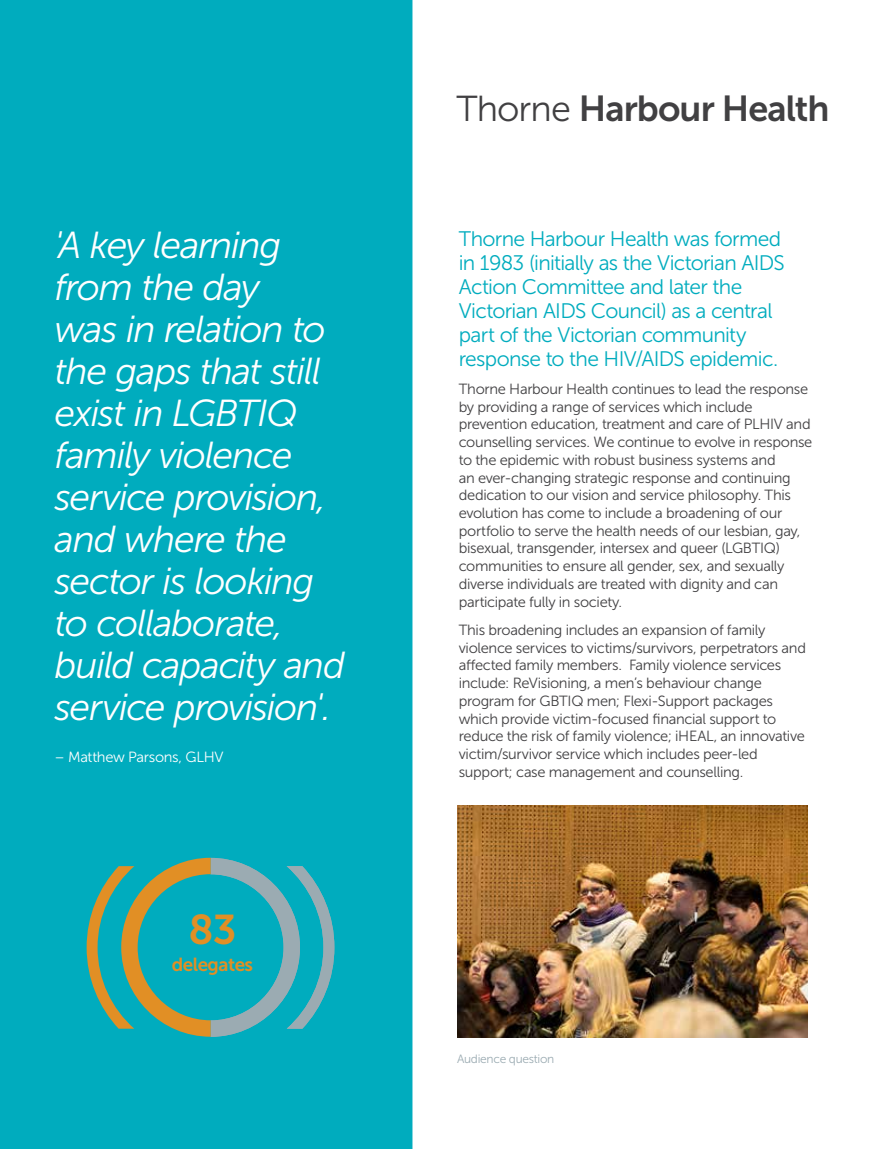
<style>
.page{position:relative;width:893px;height:1149px;background:#fff}
.page>*{position:absolute;margin:0;border:0;box-sizing:border-box;transform-origin:0 0}
.t1{font:41.4px "Museo Sans 700";color:#e18f25}
.t2{font:italic 37.5px/42px "Museo Sans 300";letter-spacing:-.035em;color:#fff}
.t3{font:36px "Museo Sans 700";letter-spacing:-.025em;color:#414042}
.t4{font:21px/24px "Museo Sans 300";letter-spacing:-.03em;color:#00acbe}
.t5{font:18.75px "Museo Sans 700";letter-spacing:-.025em;color:#e18f25}
.t6{font:14.7px/17.7px "Museo Sans 300";letter-spacing:-.02em;color:#414042}
.t7{font:14.7px "Museo Sans 300";letter-spacing:-.02em;color:#fff}
.t8{font:12px "Museo Sans 300";letter-spacing:-.025em;color:#9babb2}
.s1{font-family:"Museo Sans 300"}
</style>
<div class="page">
<div style="left:0;top:0;width:412px;height:1148px;background:#00acbe"></div>
<img style="left:457px;top:805px;width:351px;height:232px">
<svg style="left:87px;top:857px;width:247px;height:179px;background:#35a7a7"></svg>
<h2 class="t2" style="left:55px;top:224px;width:292px">'A key learning from the day<br>was in relation to the gaps that still exist in LGBTIQ family violence service provision, and where the sector is looking to collaborate, build capacity and service provision'.</h2>
<p class="t7" style="left:55px;top:749px;width:170px">– Matthew Parsons, GLHV</p>
<h1 class="t1" style="left:188px;top:906px;width:50px">83</h1>
<p class="t5" style="left:172px;top:953px;width:83px">delegates</p>
<h3 class="t3" style="left:456px;top:89px;width:375px"><span class="s1">Thorne</span> Harbour Health</h3>
<h3 class="t4" style="left:459px;top:226px;width:327px">Thorne Harbour Health was formed in 1983 (initially as the Victorian AIDS Action Committee and later the Victorian AIDS Council) as a central part of the Victorian community response to the HIV/AIDS epidemic.</h3>
<p class="t6" style="left:459px;top:380px;width:355px">Thorne Harbour Health continues to lead the response by providing a range of services which include prevention education, treatment and care of PLHIV and counselling services. We continue to evolve in response to the epidemic with robust business systems and<br>an ever-changing strategic response and continuing dedication to our vision and service philosophy. This evolution has come to include a broadening of our portfolio to serve the health needs of our lesbian, gay, bisexual, transgender, intersex and queer (LGBTIQ) communities to ensure all gender, sex, and sexually diverse individuals are treated with dignity and can participate fully in society.</p>
<p class="t6" style="left:459px;top:621px;width:349px">This broadening includes an expansion of family violence services to victims/survivors, perpetrators and affected family members. Family violence services include: ReVisioning, a men’s behaviour change program for GBTIQ men; Flexi-Support packages which provide victim-focused financial support to reduce the risk of family violence; iHEAL, an innovative victim/survivor service which includes peer-led support; case management and counselling.</p>
<p class="t8" style="left:457px;top:1051px;width:99px">Audience question</p>
</div>
